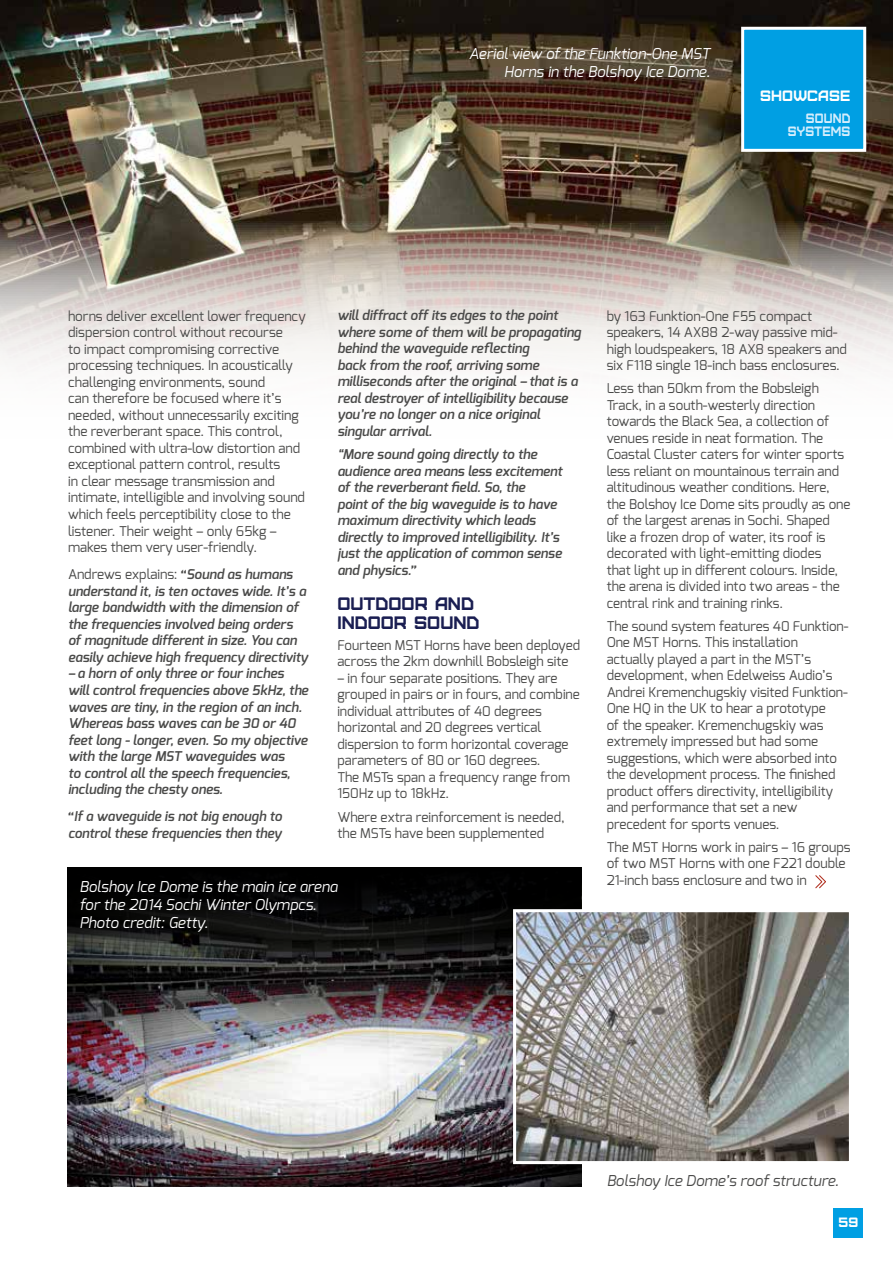
<style>
.page{position:relative;width:893px;height:1263px;background:#fff}
.page>*{position:absolute;margin:0;border:0;box-sizing:border-box;transform-origin:0 0}
.t1{font:18px/19.5px "Furore";color:#1a1e52}
.t2{font:italic 15px/18px "Exo";color:#fff}
.t3{font:italic 15px "Exo";letter-spacing:-.005em;color:#4a4a49}
.t4{font:15px "Furore";letter-spacing:.01em;color:#fff}
.t5{font:13.5px/16.5px "Exo";color:#4a4a49}
.t6{font:italic 600 13.5px/16.5px "Exo";color:#4a4a49}
.t7{font:13.5px/13.5px "Furore";letter-spacing:.01em;color:#d4edfc;text-align:right;scale:.9 1}
.t8{font:13.5px "Furore";color:#fff}
.s1{font-weight:400;font-style:normal}
.s2{font-family:"Furore";font-weight:400;font-style:normal}
</style>
<div class="page">
<div style="left:833px;top:1208px;width:30px;height:29px;background:#009fe3"></div>
<img style="left:0;top:0;width:893px;height:365px">
<svg style="left:740px;top:25px;width:128px;height:128px;background:#16a1dc"></svg>
<svg style="left:815px;top:875px;width:11px;height:14px"></svg>
<img style="left:85px;top:133px;width:715px;height:156px">
<img style="left:68px;top:867px;width:513px;height:319px">
<img style="left:517px;top:913px;width:331px;height:247px">
<div style="left:513px;top:909px;width:339px;height:255px;border:3px solid #fff"></div>
<p class="t2" style="left:469px;top:44px;width:243px;text-align:right">Aerial view of the Funktion-One MST<br>Horns in the Bolshoy Ice Dome.</p>
<p class="t4" style="left:760px;top:86px;width:92px">SHOWCASE</p>
<p class="t7" style="left:788px;top:110px;width:71px">SOUND<br>SYSTEMS</p>
<p class="t5" style="left:68px;top:307px;width:239px">horns deliver excellent lower frequency dispersion control without recourse<br>to impact compromising corrective processing techniques. In acoustically challenging environments, sound<br>can therefore be focused where it’s needed, without unnecessarily exciting the reverberant space. This control, combined with ultra-low distortion and exceptional pattern control, results<br>in clear message transmission and intimate, intelligible and involving sound which feels perceptibility close to the listener. Their weight – only 65kg – makes them very user-friendly.</p>
<p class="t6" style="left:68px;top:566px;width:242px"><span class="s1">Andrews explains:</span> <span class="s2">“</span>Sound as humans understand it, is ten octaves wide. It’s a large bandwidth with the dimension of the frequencies involved being orders of magnitude different in size. You can easily achieve high frequency directivity</p>
<p class="t6" style="left:68px;top:665px;width:242px">– a horn of only three or four inches will control frequencies above 5kHz, the waves are tiny, in the region of an inch.<br>Whereas bass waves can be 30 or 40 feet long - longer, even. So my objective with the large MST waveguides was<br>to control all the speech frequencies, including the chesty ones.</p>
<p class="t6" style="left:68px;top:808px;width:216px"><span class="s2">“</span>If a waveguide is not big enough to control these frequencies then they</p>
<p class="t6" style="left:337px;top:307px;width:245px">will diffract off its edges to the point where some of them will be propagating behind the waveguide reflecting<br>back from the roof, arriving some milliseconds after the original – that is a real destroyer of intelligibility because you’re no longer on a nice original singular arrival.</p>
<p class="t6" style="left:337px;top:446px;width:226px">“More sound going directly to the audience area means less excitement of the reverberant field. So, the<br>point of the big waveguide is to have maximum directivity which leads directly to improved intelligibility. It’s just the application of common sense and physics.<span class="s2">”</span></p>
<h1 class="t1" style="left:337px;top:593px;width:144px">OUTDOOR AND<br>INDOOR SOUND</h1>
<p class="t5" style="left:337px;top:636px;width:244px">Fourteen MST Horns have been deployed across the 2km downhill Bobsleigh site</p>
<p class="t5" style="left:337px;top:669px;width:244px">– in four separate positions. They are grouped in pairs or in fours, and combine individual attributes of 40 degrees horizontal and 20 degrees vertical dispersion to form horizontal coverage parameters of 80 or 160 degrees.<br>The MSTs span a frequency range from 150Hz up to 18kHz.</p>
<p class="t5" style="left:337px;top:808px;width:229px">Where extra reinforcement is needed, the MSTs have been supplemented</p>
<p class="t2" style="left:79px;top:877px;width:260px">Bolshoy Ice Dome is the main ice arena for the 2014 Sochi Winter Olympcs.<br>Photo credit: Getty.</p>
<p class="t5" style="left:607px;top:307px;width:242px">by 163 Funktion-One F55 compact speakers, 14 AX88 2-way passive mid&shy;high loudspeakers, 18 AX8 speakers and six F118 single 18-inch bass enclosures.</p>
<p class="t5" style="left:607px;top:380px;width:245px">Less than 50km from the Bobsleigh Track, in a south-westerly direction towards the Black Sea, a collection of venues reside in neat formation. The Coastal Cluster caters for winter sports less reliant on mountainous terrain and altitudinous weather conditions. Here, the Bolshoy Ice Dome sits proudly as one of the largest arenas in Sochi. Shaped like a frozen drop of water, its roof is decorated with light-emitting diodes<br>that light up in different colours. Inside, the arena is divided into two areas - the central rink and training rinks.</p>
<p class="t5" style="left:607px;top:617px;width:243px">The sound system features 40 Funktion-One MST Horns. This installation actually played a part in the MST’s development, when Edelweiss Audio’s Andrei Kremenchugskiy visited Funktion-One HQ in the UK to hear a prototype<br>of the speaker. Kremenchugskiy was extremely impressed but had some suggestions, which were absorbed into the development process. The finished product offers directivity, intelligibility and performance that set a new precedent for sports venues.</p>
<p class="t5" style="left:607px;top:839px;width:245px">The MST Horns work in pairs – 16 groups of two MST Horns with one F221 double<br>21-inch bass enclosure and two in</p>
<p class="t3" style="left:607px;top:1171px;width:234px">Bolshoy Ice Dome’s roof structure.</p>
<p class="t8" style="left:838px;top:1214px;width:21px">59</p>
</div>
